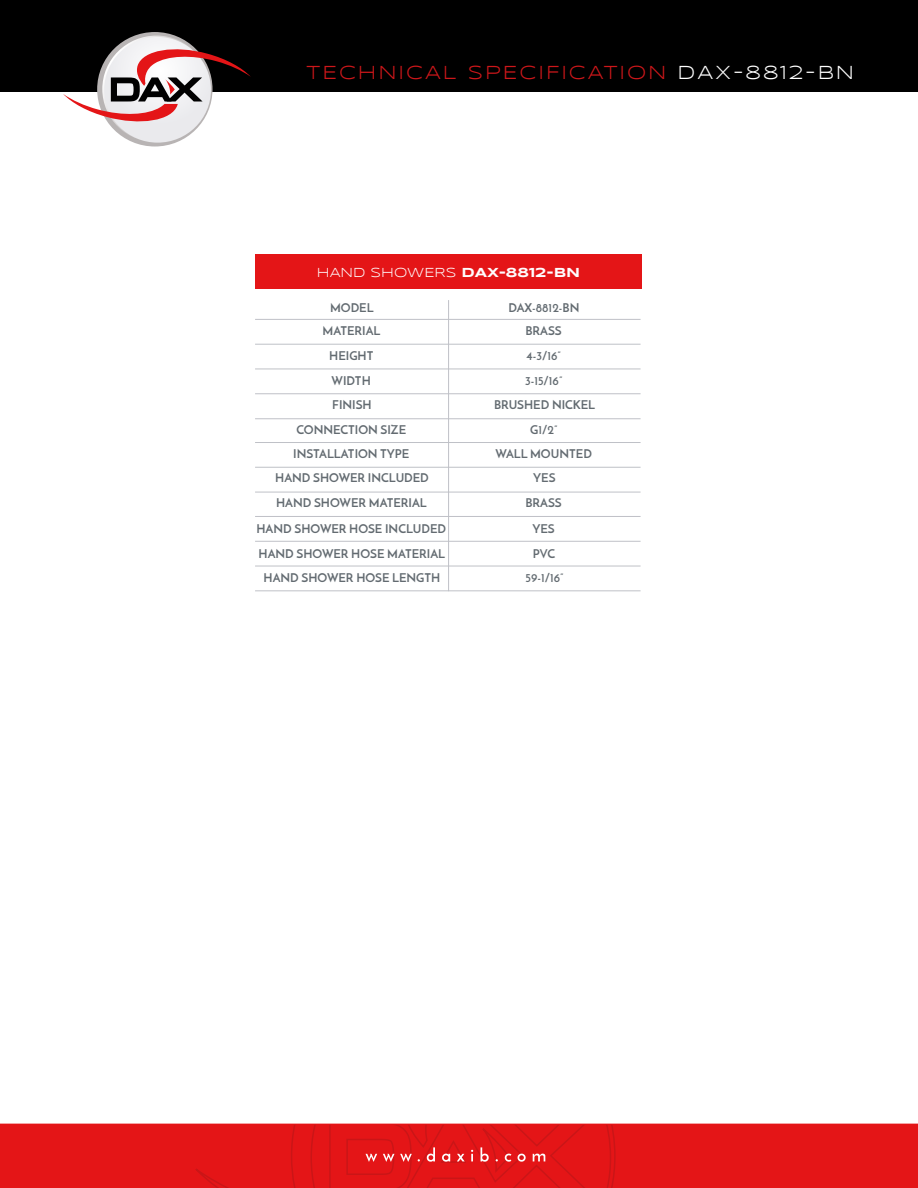
<style>
.page{position:relative;width:918px;height:1188px;background:#fff}
.page>*{position:absolute;margin:0;border:0;box-sizing:border-box;transform-origin:0 0}
.t1{font:19.5px "Syncopate";letter-spacing:.1em;color:#cd171a}
.t2{font:13.5px "Syncopate";color:#fffcfd}
.t3{font:700 12px/25.3px "Josefin Sans";color:#636b71;text-align:center}
.s1{color:#fff}
.s2{font-weight:700}
</style>
<div class="page">
<div style="left:0;top:1124px;width:918px;height:64px;background:#e41517"></div>
<svg style="left:195px;top:1125px;width:421px;height:63px"></svg>
<div style="left:0;top:0;width:918px;height:91px;background:#000"></div>
<svg style="left:63px;top:36px;width:188px;height:107px"></svg>
<div style="left:255px;top:255px;width:387px;height:34px;background:#e41517"></div>
<hr style="left:448px;top:300px;width:1px;height:291px;background:#bfc1c7">
<hr style="left:255px;top:319px;width:386px;height:1px;background:#bfc1c7">
<hr style="left:255px;top:516px;width:386px;height:1px;background:#bfc1c7">
<hr style="left:255px;top:418px;width:386px;height:1px;background:#bfc1c7">
<hr style="left:255px;top:369px;width:386px;height:1px;background:#bfc1c7">
<hr style="left:255px;top:566px;width:386px;height:1px;background:#bfc1c7">
<hr style="left:255px;top:467px;width:386px;height:1px;background:#bfc1c7">
<hr style="left:255px;top:344px;width:386px;height:1px;background:#bfc1c7">
<hr style="left:255px;top:541px;width:386px;height:1px;background:#bfc1c7">
<hr style="left:255px;top:442px;width:386px;height:1px;background:#bfc1c7">
<hr style="left:255px;top:393px;width:386px;height:1px;background:#bfc1c7">
<hr style="left:255px;top:590px;width:386px;height:1px;background:#bfc1c7">
<hr style="left:255px;top:492px;width:386px;height:1px;background:#bfc1c7">
<h1 class="t1" style="left:307px;top:61px;width:549px">TECHNICAL SPECIFICATION <span class="s1">DAX-8812-BN</span></h1>
<p class="t2" style="left:317px;top:265px;width:265px">HAND SHOWERS <span class="s2">DAX-8812-BN</span></p>
<p class="t3" style="left:330px;top:295px;width:45px">MODEL</p>
<p class="t3" style="left:509px;top:295px;width:72px">DAX-8812-BN</p>
<p class="t3" style="left:322px;top:318px;width:59px">MATERIAL<br>HEIGHT</p>
<p class="t3" style="left:525px;top:318px;width:38px">BRASS</p>
<p class="t3" style="left:527px;top:343px;width:36px">4-3/16”</p>
<p class="t3" style="left:332px;top:368px;width:41px">WIDTH</p>
<p class="t3" style="left:525px;top:368px;width:39px">3-15/16”</p>
<p class="t3" style="left:332px;top:392px;width:41px">FINISH</p>
<p class="t3" style="left:494px;top:392px;width:103px">BRUSHED NICKEL</p>
<p class="t3" style="left:296px;top:417px;width:111px">CONNECTION SIZE</p>
<p class="t3" style="left:530px;top:417px;width:29px">G1/2”</p>
<p class="t3" style="left:293px;top:441px;width:118px">INSTALLATION TYPE</p>
<p class="t3" style="left:495px;top:441px;width:98px">WALL MOUNTED</p>
<p class="t3" style="left:275px;top:465px;width:155px">HAND SHOWER INCLUDED</p>
<p class="t3" style="left:533px;top:465px;width:24px">YES</p>
<p class="t3" style="left:276px;top:491px;width:152px">HAND SHOWER MATERIAL</p>
<p class="t3" style="left:525px;top:491px;width:38px">BRASS</p>
<p class="t3" style="left:256px;top:516px;width:191px">HAND SHOWER HOSE INCLUDED</p>
<p class="t3" style="left:532px;top:516px;width:24px">YES</p>
<p class="t3" style="left:259px;top:541px;width:188px">HAND SHOWER HOSE MATERIAL</p>
<p class="t3" style="left:533px;top:541px;width:24px">PVC</p>
<p class="t3" style="left:264px;top:565px;width:178px">HAND SHOWER HOSE LENGTH</p>
<p class="t3" style="left:526px;top:565px;width:40px">59-1/16”</p>
</div>
